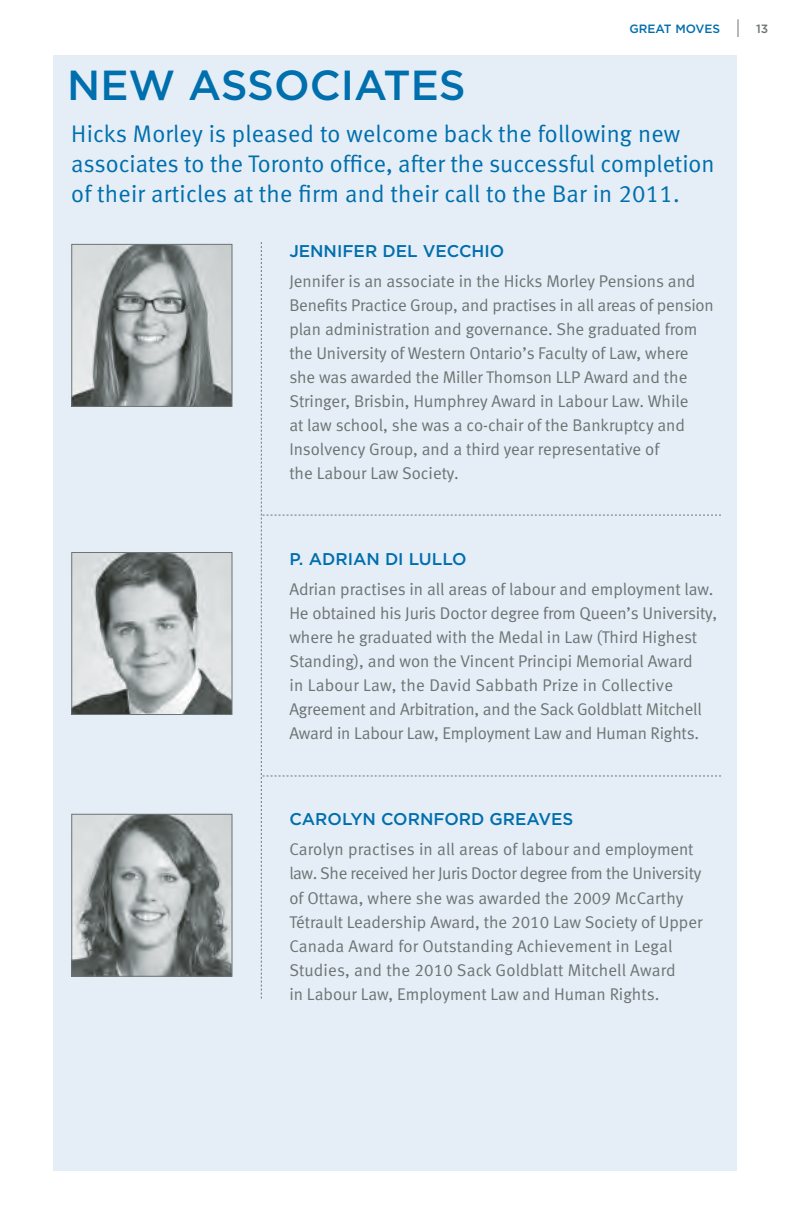
<style>
.page{position:relative;width:792px;height:1224px;background:#fff}
.page>*{position:absolute;margin:0;border:0;box-sizing:border-box;transform-origin:0 0}
.t1{font:500 42px "Gotham";color:#006fad}
.t2{font:24px/30px "Meta Normal LF";letter-spacing:.005em;color:#006fad}
.Body__Lawyer_bio{font:17px/24px "Meta Normal LF";letter-spacing:-.005em;color:#6d7473}
.Subtitle{font:500 17px "Gotham";color:#006fad}
.t3{font:500 12px "Gotham";color:#006fad}
.t4{font:500 12px "Gotham";color:#6d7473}
</style>
<div class="page">
<div style="left:54px;top:55px;width:684px;height:1116px;background:#e5eef7"></div>
<svg style="left:738px;top:19px;width:1px;height:18px"></svg>
<svg style="left:261px;top:242px;width:460px;height:757px"></svg>
<img style="left:74px;top:246px;width:156px;height:159px">
<div style="left:72px;top:244px;width:160px;height:163px;border:1px solid #6d7473"></div>
<img style="left:74px;top:554px;width:156px;height:159px">
<div style="left:72px;top:552px;width:160px;height:163px;border:1px solid #6d7473"></div>
<img style="left:74px;top:816px;width:156px;height:159px">
<div style="left:72px;top:814px;width:160px;height:163px;border:1px solid #6d7473"></div>
<p class="t3" style="left:629px;top:22px;width:92px">GREAT MOVES</p>
<p class="t1" style="left:67px;top:61px;width:400px">NEW ASSOCIATES</p>
<p class="t2" style="left:71px;top:118px;width:645px">Hicks Morley is pleased to welcome back the following new associates to the Toronto office, after the successful completion of their articles at the firm and their call to the Bar in 2011.</p>
<p class="Subtitle" style="left:289px;top:241px;width:217px">JENNIFER DEL VECCHIO</p>
<p class="Body__Lawyer_bio" style="left:289px;top:268px;width:426px">Jennifer is an associate in the Hicks Morley Pensions and Benefits Practice Group, and practises in all areas of pension plan administration and governance. She graduated from the University of Western Ontario’s Faculty of Law, where she was awarded the Miller Thomson LLP Award and the Stringer, Brisbin, Humphrey Award in Labour Law. While<br>at law school, she was a co-chair of the Bankruptcy and Insolvency Group, and a third year representative of<br>the Labour Law Society.</p>
<p class="Subtitle" style="left:289px;top:549px;width:179px">P. ADRIAN DI LULLO</p>
<p class="Body__Lawyer_bio" style="left:289px;top:577px;width:429px">Adrian practises in all areas of labour and employment law.<br>He obtained his Juris Doctor degree from Queen’s University, where he graduated with the Medal in Law (Third Highest Standing), and won the Vincent Principi Memorial Award<br>in Labour Law, the David Sabbath Prize in Collective Agreement and Arbitration, and the Sack Goldblatt Mitchell Award in Labour Law, Employment Law and Human Rights.</p>
<p class="Subtitle" style="left:289px;top:810px;width:286px">CAROLYN CORNFORD GREAVES</p>
<p class="Body__Lawyer_bio" style="left:289px;top:837px;width:415px">Carolyn practises in all areas of labour and employment law. She received her Juris Doctor degree from the University of Ottawa, where she was awarded the 2009 McCarthy Tétrault Leadership Award, the 2010 Law Society of Upper Canada Award for Outstanding Achievement in Legal Studies, and the 2010 Sack Goldblatt Mitchell Award<br>in Labour Law, Employment Law and Human Rights.</p>
<p class="t4" style="left:756px;top:22px;width:14px">13</p>
</div>
